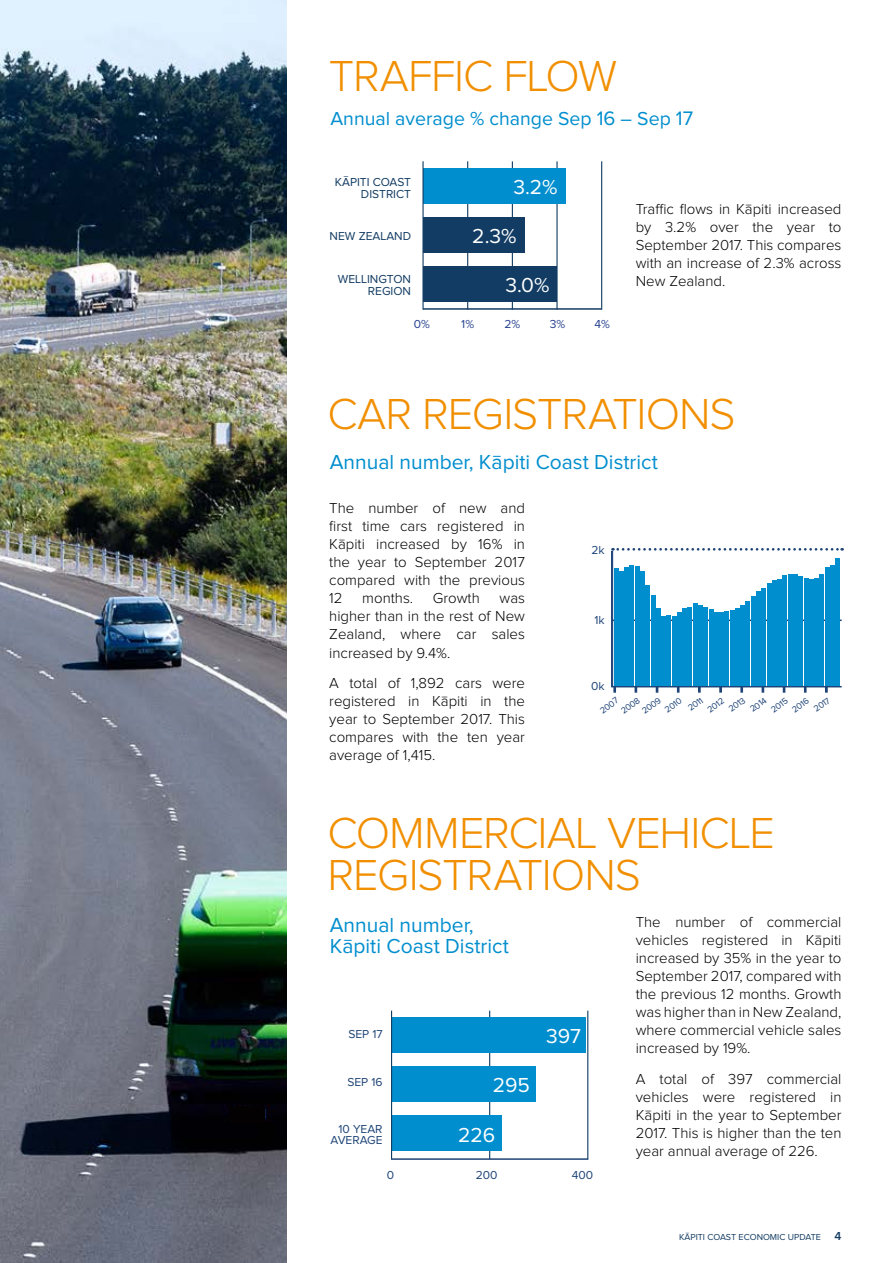
<style>
.page{position:relative;width:893px;height:1263px;background:#fff}
.page>*{position:absolute;margin:0;border:0;box-sizing:border-box;transform-origin:0 0}
.t1{font:300 45px/42px "Proxima Nova";letter-spacing:-.025em;color:#f18f00}
.t2{font:21px/21px "Proxima Nova";color:#008ece}
.t3{font:21px "Proxima Nova";color:#fff}
.t4{font:19.5px "Proxima Nova";color:#008ece}
.t5{font:300 15px/18px "Proxima Nova";color:#000;text-align:justify}
.t6{font:12px/12px "Proxima Nova";color:#123c63;text-align:right}
.t7{font:12px/10.5px "Proxima Nova";color:#1e4477;text-align:right}
.t8{font:12px "Proxima Nova";color:#25408f}
.t9{font:9px "Proxima Nova";color:#1e4477}
.t10{font:9px "Proxima Nova";color:#123c63}
.s1{font-size:20.25px}
.s2{font-weight:600;font-size:12px}
</style>
<div class="page">
<img style="left:0;top:0;width:286px;height:1263px">
<div style="left:230px;top:1107px;width:35px;height:16px;background:#030102"></div>
<hr style="left:467px;top:161px;width:1px;height:149px;background:#123c63">
<hr style="left:556px;top:161px;width:2px;height:149px;background:#123c63">
<hr style="left:512px;top:161px;width:1px;height:149px;background:#123c63">
<div style="left:423px;top:168px;width:143px;height:36px;background:#008ece"></div>
<div style="left:423px;top:217px;width:102px;height:36px;background:#123c63"></div>
<div style="left:423px;top:266px;width:134px;height:36px;background:#123c63"></div>
<hr style="left:422px;top:161px;width:2px;height:149px;background:#123c63">
<hr style="left:601px;top:161px;width:1px;height:149px;background:#123c63">
<hr style="left:423px;top:308px;width:179px;height:2px;background:#123c63">
<hr style="left:489px;top:1011px;width:1px;height:148px;background:#123c63">
<div style="left:391px;top:1017px;width:195px;height:36px;background:#008ece"></div>
<div style="left:391px;top:1066px;width:145px;height:36px;background:#008ece"></div>
<div style="left:391px;top:1115px;width:111px;height:36px;background:#008ece"></div>
<hr style="left:391px;top:1011px;width:1px;height:148px;background:#123c63">
<hr style="left:587px;top:1011px;width:1px;height:148px;background:#123c63">
<hr style="left:391px;top:1158px;width:197px;height:2px;background:#1e4477">
<svg style="left:611px;top:548px;width:232px;height:145px"></svg>
<hr style="left:611px;top:686px;width:231px;height:1px;background:#1e4477">
<hr style="left:614px;top:569px;width:4px;height:117px;background:#008ece">
<div style="left:619px;top:571px;width:5px;height:115px;background:#008ece"></div>
<div style="left:624px;top:568px;width:5px;height:118px;background:#008ece"></div>
<hr style="left:630px;top:565px;width:4px;height:121px;background:#008ece">
<hr style="left:635px;top:567px;width:4px;height:119px;background:#008ece">
<div style="left:640px;top:571px;width:5px;height:115px;background:#008ece"></div>
<div style="left:645px;top:586px;width:5px;height:100px;background:#008ece"></div>
<hr style="left:651px;top:596px;width:4px;height:90px;background:#008ece">
<hr style="left:656px;top:608px;width:4px;height:78px;background:#008ece">
<div style="left:661px;top:616px;width:5px;height:70px;background:#008ece"></div>
<hr style="left:667px;top:615px;width:4px;height:71px;background:#008ece">
<hr style="left:672px;top:616px;width:4px;height:70px;background:#008ece">
<div style="left:677px;top:613px;width:5px;height:73px;background:#008ece"></div>
<div style="left:682px;top:608px;width:5px;height:78px;background:#008ece"></div>
<hr style="left:688px;top:607px;width:4px;height:79px;background:#008ece">
<hr style="left:693px;top:604px;width:4px;height:82px;background:#008ece">
<div style="left:698px;top:605px;width:5px;height:81px;background:#008ece"></div>
<div style="left:703px;top:607px;width:5px;height:79px;background:#008ece"></div>
<hr style="left:709px;top:609px;width:4px;height:77px;background:#008ece">
<div style="left:714px;top:613px;width:5px;height:73px;background:#008ece"></div>
<div style="left:719px;top:613px;width:5px;height:73px;background:#008ece"></div>
<hr style="left:725px;top:612px;width:4px;height:74px;background:#008ece">
<hr style="left:730px;top:611px;width:4px;height:75px;background:#008ece">
<div style="left:735px;top:608px;width:5px;height:78px;background:#008ece"></div>
<div style="left:740px;top:605px;width:5px;height:81px;background:#008ece"></div>
<hr style="left:746px;top:602px;width:4px;height:84px;background:#008ece">
<hr style="left:751px;top:596px;width:4px;height:90px;background:#008ece">
<div style="left:756px;top:591px;width:5px;height:95px;background:#008ece"></div>
<div style="left:761px;top:588px;width:5px;height:98px;background:#008ece"></div>
<hr style="left:767px;top:584px;width:4px;height:102px;background:#008ece">
<div style="left:772px;top:580px;width:5px;height:106px;background:#008ece"></div>
<div style="left:777px;top:579px;width:5px;height:107px;background:#008ece"></div>
<hr style="left:783px;top:576px;width:4px;height:110px;background:#008ece">
<hr style="left:788px;top:575px;width:4px;height:111px;background:#008ece">
<div style="left:793px;top:575px;width:5px;height:111px;background:#008ece"></div>
<div style="left:798px;top:577px;width:5px;height:109px;background:#008ece"></div>
<hr style="left:804px;top:578px;width:4px;height:108px;background:#008ece">
<hr style="left:809px;top:579px;width:4px;height:107px;background:#008ece">
<div style="left:814px;top:578px;width:5px;height:108px;background:#008ece"></div>
<div style="left:819px;top:575px;width:5px;height:111px;background:#008ece"></div>
<hr style="left:825px;top:568px;width:4px;height:118px;background:#008ece">
<div style="left:830px;top:566px;width:5px;height:120px;background:#008ece"></div>
<div style="left:835px;top:559px;width:5px;height:127px;background:#008ece"></div>
<h1 class="t1" style="left:329px;top:57px;width:290px">TRAFFIC FLOW</h1>
<h3 class="t4" style="left:330px;top:110px;width:364px">Annual average % change Sep <span class="s1">16</span> – Sep <span class="s1">17</span></h3>
<p class="t6" style="left:335px;top:177px;width:78px">KĀPITI COAST<br>DISTRICT</p>
<p class="t6" style="left:330px;top:231px;width:83px">NEW ZEALAND</p>
<p class="t6" style="left:338px;top:273px;width:75px">WELLINGTON<br>REGION</p>
<h2 class="t3" style="left:513px;top:177px;width:46px">3.2%</h2>
<h2 class="t3" style="left:472px;top:227px;width:46px">2.3%</h2>
<h2 class="t3" style="left:505px;top:275px;width:46px">3.0%</h2>
<p class="t8" style="left:414px;top:318px;width:18px">0%</p>
<p class="t8" style="left:461px;top:318px;width:14px">1%</p>
<p class="t8" style="left:504px;top:318px;width:17px">2%</p>
<p class="t8" style="left:550px;top:318px;width:17px">3%</p>
<p class="t8" style="left:594px;top:318px;width:17px">4%</p>
<p class="t5" style="left:636px;top:201px;width:207px">Traffic flows in Kāpiti increased by 3.2% over the year to September 2017. This compares with an increase of 2.3% across New Zealand.</p>
<h1 class="t1" style="left:327px;top:394px;width:410px">CAR REGISTRATIONS</h1>
<h2 class="t2" style="left:330px;top:452px;width:330px">Annual number, Kāpiti Coast District</h2>
<p class="t5" style="left:329px;top:500px;width:197px">The number of new and first time cars registered in Kāpiti increased by 16% in the year to September 2017 compared with the previous 12</p>
<p class="t5" style="left:362px;top:590px;width:52px">months.</p>
<p class="t5" style="left:433px;top:590px;width:48px">Growth</p>
<p class="t5" style="left:329px;top:590px;width:197px;text-indent:170px">was higher than in the rest of New Zealand, where car sales increased by 9.4%.</p>
<p class="t5" style="left:329px;top:675px;width:197px">A total of 1,892 cars were registered in Kāpiti in the year to September 2017. This compares with the ten year average of 1,415.</p>
<p class="t7" style="left:591px;top:545px;width:15px">2k</p>
<p class="t7" style="left:594px;top:615px;width:12px">1k</p>
<p class="t7" style="left:591px;top:681px;width:15px">0k</p>
<p class="t9" style="left:599px;top:708px;width:22px;rotate:-36deg">2007</p>
<p class="t9" style="left:620px;top:708px;width:22px;rotate:-36deg">2008</p>
<p class="t9" style="left:641px;top:708px;width:22px;rotate:-36deg">2009</p>
<p class="t9" style="left:663px;top:707px;width:20px;rotate:-36deg">2010</p>
<p class="t9" style="left:687px;top:705px;width:18px;rotate:-36deg">2011</p>
<p class="t9" style="left:706px;top:707px;width:20px;rotate:-36deg">2012</p>
<p class="t9" style="left:727px;top:707px;width:20px;rotate:-36deg">2013</p>
<p class="t9" style="left:748px;top:707px;width:20px;rotate:-36deg">2014</p>
<p class="t9" style="left:769px;top:707px;width:20px;rotate:-36deg">2015</p>
<p class="t9" style="left:791px;top:707px;width:20px;rotate:-36deg">2016</p>
<p class="t9" style="left:812px;top:706px;width:19px;rotate:-36deg">2017</p>
<h1 class="t1" style="left:327px;top:814px;width:449px">COMMERCIAL VEHICLE<br>REGISTRATIONS</h1>
<h2 class="t2" style="left:330px;top:915px;width:181px">Annual number,<br>Kāpiti Coast District</h2>
<p class="t7" style="left:348px;top:1029px;width:36px">SEP 17</p>
<p class="t7" style="left:347px;top:1077px;width:37px">SEP 16</p>
<p class="t7" style="left:330px;top:1125px;width:54px">10 YEAR<br>AVERAGE</p>
<h2 class="t3" style="left:493px;top:1075px;width:39px">295</h2>
<h2 class="t3" style="left:458px;top:1125px;width:39px">226</h2>
<h2 class="t3" style="left:546px;top:1026px;width:36px">397</h2>
<p class="t7" style="left:387px;top:1171px;width:9px">0</p>
<p class="t7" style="left:476px;top:1171px;width:23px">200</p>
<p class="t7" style="left:572px;top:1171px;width:23px">400</p>
<p class="t5" style="left:636px;top:914px;width:207px">The number of commercial vehicles registered in Kāpiti increased by 35% in the year to September 2017, compared with the previous 12 months. Growth was higher than in New Zealand, where commercial vehicle sales increased by 19%.</p>
<p class="t5" style="left:636px;top:1070px;width:207px">A total of 397 commercial vehicles were registered in Kāpiti in the year to September 2017. This is higher than the ten year annual average of 226.</p>
<p class="t10" style="left:679px;top:1233px;width:164px">KĀPITI COAST ECONOMIC UPDATE <span class="s2">4</span></p>
</div>
